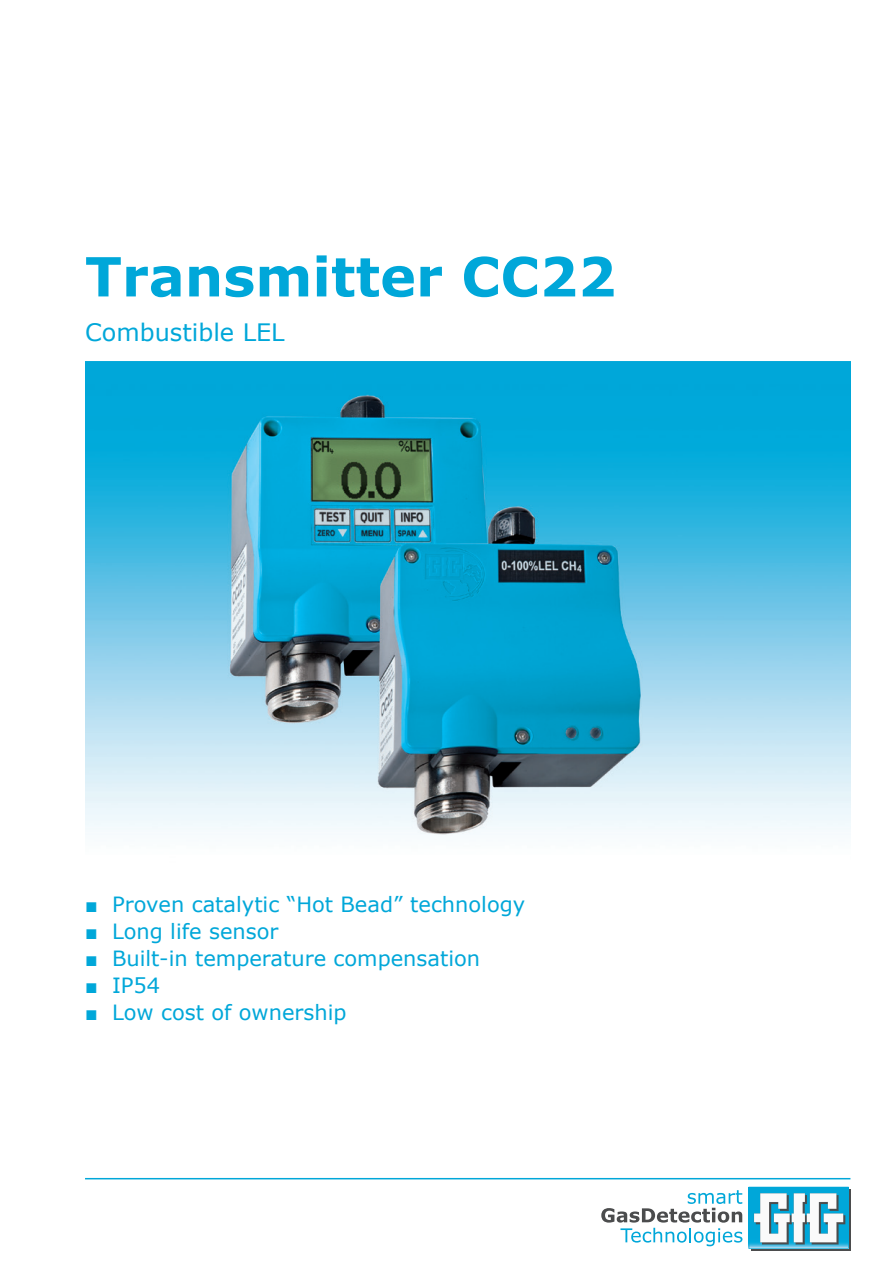
<style>
.page{position:relative;width:893px;height:1263px;background:#fff}
.page>*{position:absolute;margin:0;border:0;box-sizing:border-box;transform-origin:0 0}
.t1{font:700 54px "Verdana";color:#00a7d9}
.t2{font:24px "Verdana";color:#00a7d9}
.t3{font:21px "Verdana";color:#00a7d9}
.s1{font-family:"Arial"}
</style>
<div class="page">
<img style="left:85px;top:362px;width:765px;height:473px">
<hr style="left:85px;top:1178px;width:765px;height:1px;background:#00a7d9">
<svg style="left:601px;top:1190px;width:141px;height:32px"></svg>
<svg style="left:620px;top:1228px;width:122px;height:18px"></svg>
<div style="left:751px;top:1189px;width:99px;height:61px;background:#4b4c4d"></div>
<svg style="left:749px;top:1187px;width:100px;height:62px;background:#7bc2d8"></svg>
<h1 class="t1" style="left:85px;top:239px;width:533px">Transmitter CC22</h1>
<p class="t2" style="left:85px;top:316px;width:201px">Combustible LEL</p>
<p class="t3" style="left:85px;top:889px;width:442px"><span class="s1">■</span> Proven catalytic “Hot Bead” technology</p>
<p class="t3" style="left:85px;top:916px;width:195px"><span class="s1">■</span> Long life sensor</p>
<p class="t3" style="left:85px;top:943px;width:397px"><span class="s1">■</span> Built-in temperature compensation</p>
<p class="t3" style="left:85px;top:970px;width:77px"><span class="s1">■</span> IP54</p>
<p class="t3" style="left:85px;top:997px;width:263px"><span class="s1">■</span> Low cost of ownership</p>
</div>
